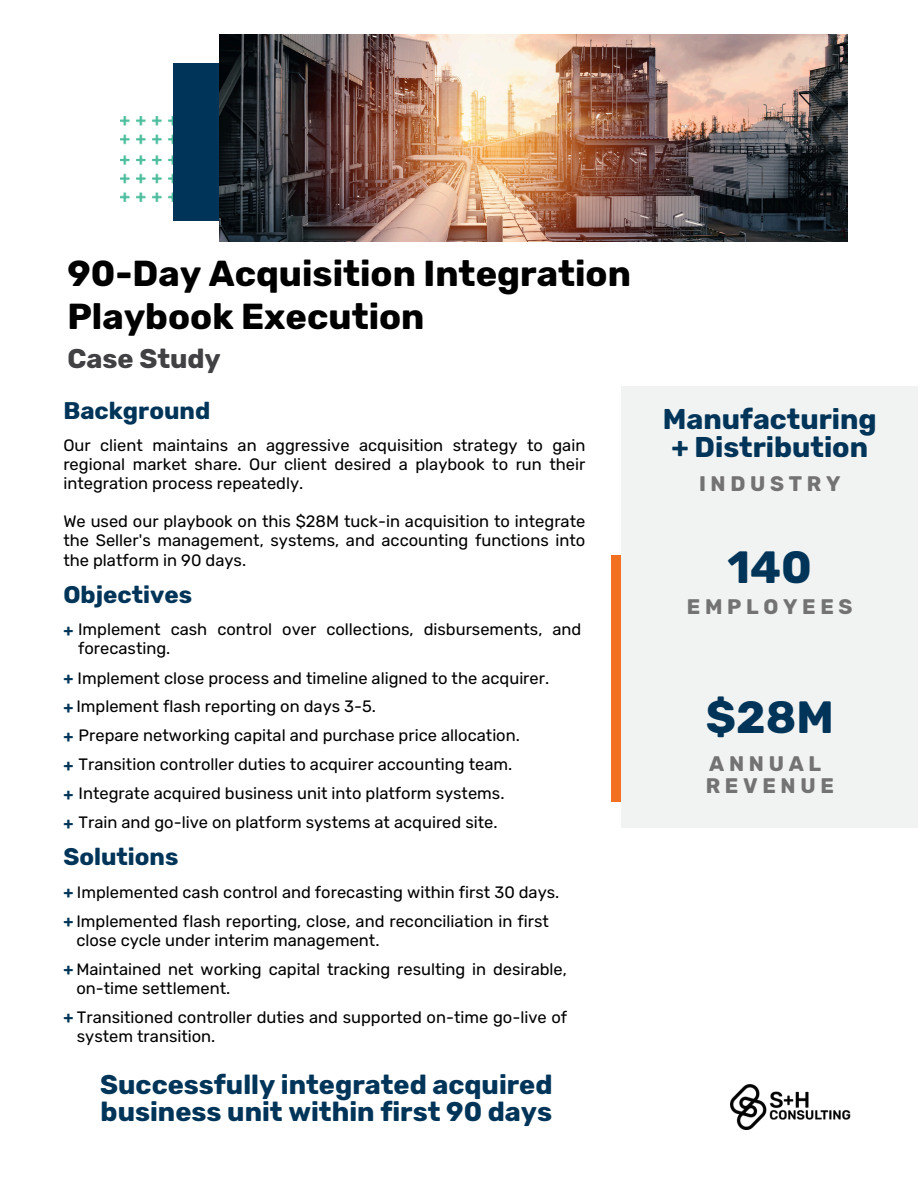
<style>
.page{position:relative;width:918px;height:1188px;background:#fff}
.page>*{position:absolute;margin:0;border:0;box-sizing:border-box;transform-origin:0 0}
.t1{font:700 45px "Rubik";color:#003559}
.t2{font:700 36px/42.8px "Rubik";color:#000}
.t3{font:700 28.5px/28.2px "Rubik";color:#003559}
.t4{font:700 27px/27px "Rubik";color:#003559}
.t5{font:700 27px "Rubik";color:#414042}
.t6{font:700 24px "Rubik";color:#003559}
.t7{font:700 21px/21.3px "Rubik";letter-spacing:.225em;color:#737373}
.t8{font:16.5px/19.2px "Rubik";color:#000}
.s1{font-weight:700;color:#003559}
</style>
<div class="page">
<img style="left:121px;top:116px;width:52px;height:86px">
<div style="left:173px;top:63px;width:151px;height:158px;background:#003559"></div>
<img style="left:730px;top:1084px;width:121px;height:45px">
<img style="left:219px;top:34px;width:629px;height:208px">
<div style="left:611px;top:555px;width:19px;height:247px;background:#f37021"></div>
<div style="left:622px;top:387px;width:296px;height:441px;background:#f1f2f2"></div>
<h4 class="t2" style="left:67px;top:253px;width:565px">90-Day Acquisition Integration<br>Playbook Execution</h4>
<p class="t5" style="left:67px;top:342px;width:155px">Case Study</p>
<h4 class="t6" style="left:63px;top:396px;width:148px">Background</h4>
<p class="t8" style="left:63px;top:436px;width:523px;text-align:justify">Our client maintains an aggressive acquisition strategy to gain regional market share. Our client desired a playbook to run their integration process repeatedly.</p>
<h3 class="t8" style="left:63px;top:512px;width:524px;text-align:justify">We used our playbook on this $28M tuck-in acquisition to integrate the Seller's management, systems, and accounting functions into the platform in 90 days.</h3>
<h6 class="t6" style="left:63px;top:580px;width:130px">Objectives</h6>
<p class="t8" style="left:78px;top:620px;width:505px;text-indent:-15px"><span class="s1">+</span> Implement cash control over collections, disbursements, and forecasting.</p>
<p class="t8" style="left:63px;top:668px;width:487px"><span class="s1">+</span> Implement close process and timeline aligned to the acquirer.</p>
<p class="t8" style="left:63px;top:697px;width:314px"><span class="s1">+</span> Implement flash reporting on days 3-5.</p>
<p class="t8" style="left:63px;top:726px;width:458px"><span class="s1">+</span> Prepare networking capital and purchase price allocation.</p>
<p class="t8" style="left:63px;top:755px;width:450px"><span class="s1">+</span> Transition controller duties to acquirer accounting team.</p>
<p class="t8" style="left:63px;top:784px;width:443px"><span class="s1">+</span> Integrate acquired business unit into platform systems.</p>
<h5 class="t8" style="left:63px;top:813px;width:436px"><span class="s1">+</span> Train and go-live on platform systems at acquired site.</h5>
<p class="t6" style="left:63px;top:843px;width:117px">Solutions</p>
<h2 class="t8" style="left:63px;top:882px;width:498px"><span class="s1">+</span> Implemented cash control and forecasting within first 30 days.</h2>
<h1 class="t8" style="left:76px;top:911px;width:474px;text-indent:-13px"><span class="s1">+</span> Implemented flash reporting, close, and reconciliation in first close cycle under interim management.</h1>
<h5 class="t8" style="left:76px;top:959px;width:492px;text-indent:-13px"><span class="s1">+</span> Maintained net working capital tracking resulting in desirable, on-time settlement.</h5>
<p class="t8" style="left:77px;top:1007px;width:492px;text-indent:-14px"><span class="s1">+</span> Transitioned controller duties and supported on-time go-live of system transition.</p>
<p class="t4" style="left:100px;top:1071px;width:454px">Successfully integrated acquired business unit within first 90 days</p>
<p class="t3" style="left:663px;top:405px;width:215px">Manufacturing + Distribution</p>
<p class="t7" style="left:699px;top:473px;width:143px">INDUSTRY</p>
<p class="t1" style="left:728px;top:541px;width:86px">140</p>
<p class="t7" style="left:687px;top:596px;width:167px">EMPLOYEES</p>
<p class="t1" style="left:706px;top:691px;width:129px">$28M</p>
<p class="t7" style="left:706px;top:754px;width:130px">ANNUAL<br>REVENUE</p>
</div>
